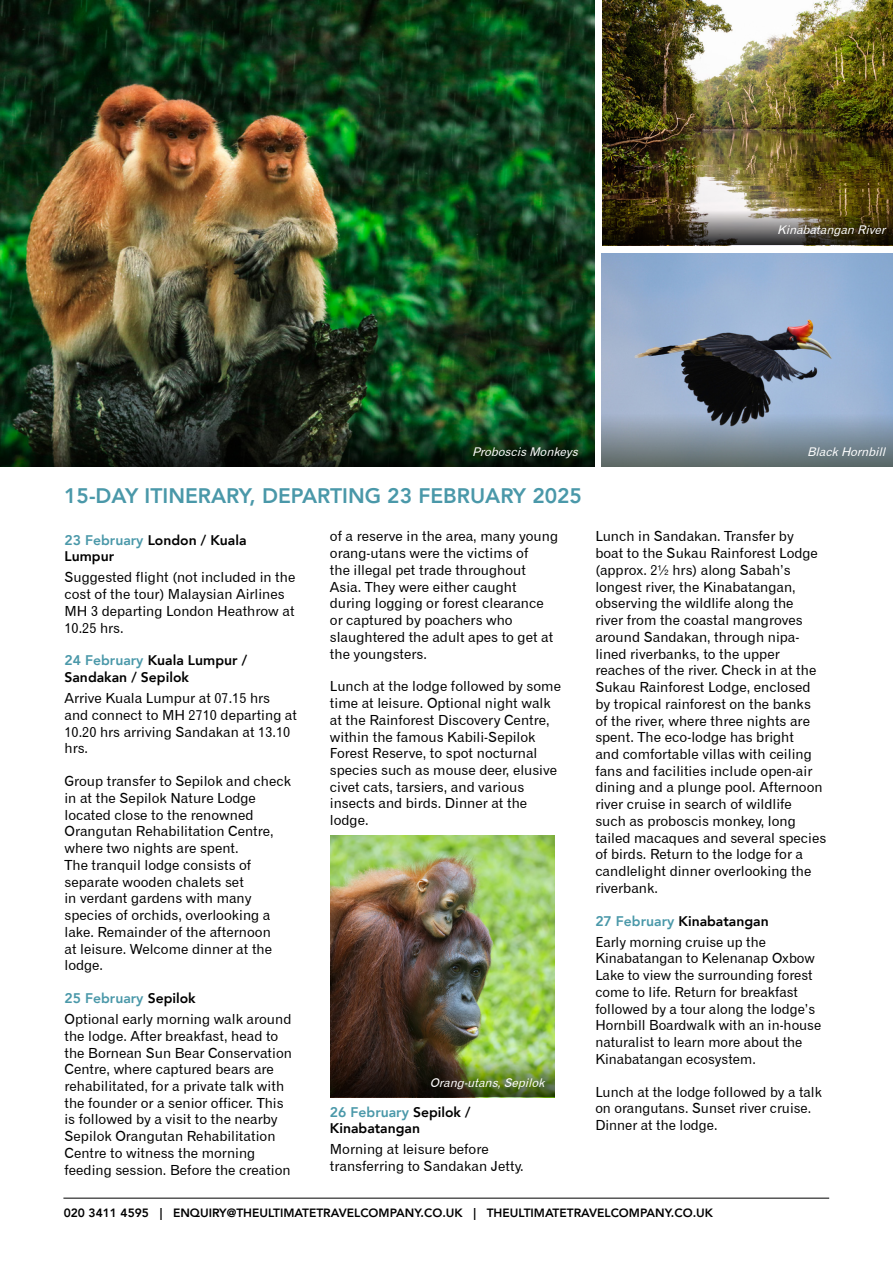
<style>
.page{position:relative;width:893px;height:1263px;background:#fff}
.page>*{position:absolute;margin:0;border:0;box-sizing:border-box;transform-origin:0 0}
.t1{font:800 21px "Avenir";color:#4a98a9}
.t2{font:13.95px/16.8px "Gothic 720 BT Roman B";color:#000}
.t3{font:800 13.95px/16.8px "Avenir";color:#000}
.t4{font:800 13.95px "Avenir";color:#4a98a9}
.t5{font:800 12px "Avenir";color:#000}
.t6{font:italic 12px "Gothic 720 BT Roman B";color:#fff}
.s1{color:#4a98a9}
.s2{color:#000}
</style>
<div class="page">
<hr style="left:63px;top:1198px;width:766px;height:1px;background:#000">
<img style="left:0;top:0;width:595px;height:424px">
<img style="left:602px;top:253px;width:291px;height:161px">
<img style="left:602px;top:0;width:291px;height:210px">
<svg style="left:0;top:424px;width:595px;height:43px;background:#132716"></svg>
<img style="left:602px;top:210px;width:291px;height:35px">
<svg style="left:601px;top:414px;width:292px;height:53px;background:#7c8c98"></svg>
<img style="left:330px;top:835px;width:225px;height:221px">
<img style="left:330px;top:1056px;width:225px;height:41px">
<p class="t6" style="left:777px;top:223px;width:113px">Kinabatangan River</p>
<p class="t6" style="left:472px;top:444px;width:110px">ProboscisMonkeys</p>
<p class="t1" style="left:64px;top:479px;width:519px">15-DAY ITINERARY, DEPARTING 23 FEBRUARY 2025</p>
<p class="t3" style="left:64px;top:531px;width:184px"><span class="s1">23 February</span> London / Kuala<br>Lumpur</p>
<p class="t2" style="left:64px;top:569px;width:232px">Suggested flight (not included in the cost of the tour) Malaysian Airlines<br>MH 3 departing London Heathrow at<br>10.25 hrs.</p>
<p class="t3" style="left:64px;top:652px;width:184px"><span class="s1">24 February</span> Kuala Lumpur /<br>Sandakan / Sepilok</p>
<p class="t2" style="left:64px;top:690px;width:234px">Arrive Kuala Lumpur at 07.15 hrs and connect to MH 2710 departing at<br>10.20 hrs arriving Sandakan at 13.10 hrs.</p>
<p class="t2" style="left:64px;top:773px;width:228px">Group transfer to Sepilok and check in at the Sepilok Nature Lodge located close to the renowned<br>Orangutan Rehabilitation Centre, where two nights are spent.<br>The tranquil lodge consists of separate wooden chalets set<br>in verdant gardens with many species of orchids, overlooking a lake. Remainder of the afternoon<br>at leisure. Welcome dinner at the lodge.</p>
<p class="t4" style="left:64px;top:987px;width:133px">25 February <span class="s2">Sepilok</span></p>
<p class="t2" style="left:64px;top:1010px;width:229px">Optional early morning walk around the lodge. After breakfast, head to the Bornean Sun Bear Conservation Centre, where captured bears are rehabilitated, for a private talk with the founder or a senior officer. This is followed by a visit to the nearby Sepilok Orangutan Rehabilitation Centre to witness the morning feeding session. Before the creation</p>
<p class="t2" style="left:330px;top:528px;width:230px">of a reserve in the area, many young orang-utans were the victims of<br>the illegal pet trade throughout<br>Asia. They were either caught during logging or forest clearance or captured by poachers who slaughtered the adult apes to get at the youngsters.</p>
<p class="t2" style="left:330px;top:678px;width:233px">Lunch at the lodge followed by some time at leisure. Optional night walk at the Rainforest Discovery Centre, within the famous Kabili-Sepilok<br>Forest Reserve, to spot nocturnal species such as mouse deer, elusive civet cats, tarsiers, and various insects and birds. Dinner at the lodge.</p>
<p class="t6" style="left:430px;top:1075px;width:120px">Orang-utans,Sepilok</p>
<p class="t3" style="left:330px;top:1103px;width:142px"><span class="s1">26 February</span> Sepilok /<br>Kinabatangan</p>
<p class="t2" style="left:330px;top:1141px;width:195px">Morning at leisure before transferring to Sandakan Jetty.</p>
<p class="t6" style="left:807px;top:444px;width:83px">BlackHornbill</p>
<p class="t2" style="left:595px;top:528px;width:232px">Lunch in Sandakan. Transfer by<br>boat to the Sukau Rainforest Lodge (approx. 2½ hrs) along Sabah’s longest river, the Kinabatangan, observing the wildlife along the<br>river from the coastal mangroves around Sandakan, through nipa&shy;lined riverbanks, to the upper reaches of the river. Check in at the<br>Sukau Rainforest Lodge, enclosed by tropical rainforest on the banks of the river, where three nights are spent. The eco-lodge has bright<br>and comfortable villas with ceiling fans and facilities include open-air dining and a plunge pool. Afternoon river cruise in search of wildlife<br>such as proboscis monkey, long tailed macaques and several species of birds. Return to the lodge for a candlelight dinner overlooking the riverbank.</p>
<p class="t3" style="left:595px;top:912px;width:175px"><span class="s1">27 February</span> Kinabatangan</p>
<p class="t2" style="left:595px;top:933px;width:227px">Early morning cruise up the<br>Kinabatangan to Kelenanap Oxbow<br>Lake to view the surrounding forest come to life. Return for breakfast followed by a tour along the lodge’s<br>Hornbill Boardwalk with an in-house naturalist to learn more about the<br>Kinabatangan ecosystem.</p>
<p class="t2" style="left:595px;top:1083px;width:228px">Lunch at the lodge followed by a talk on orangutans. Sunset river cruise.<br>Dinner at the lodge.</p>
<p class="t5" style="left:64px;top:1203px;width:651px">020 3411 4595 | ENQUIRY@THEULTIMATETRAVELCOMPANY.CO.UK | THEULTIMATETRAVELCOMPANY.CO.UK</p>
</div>
